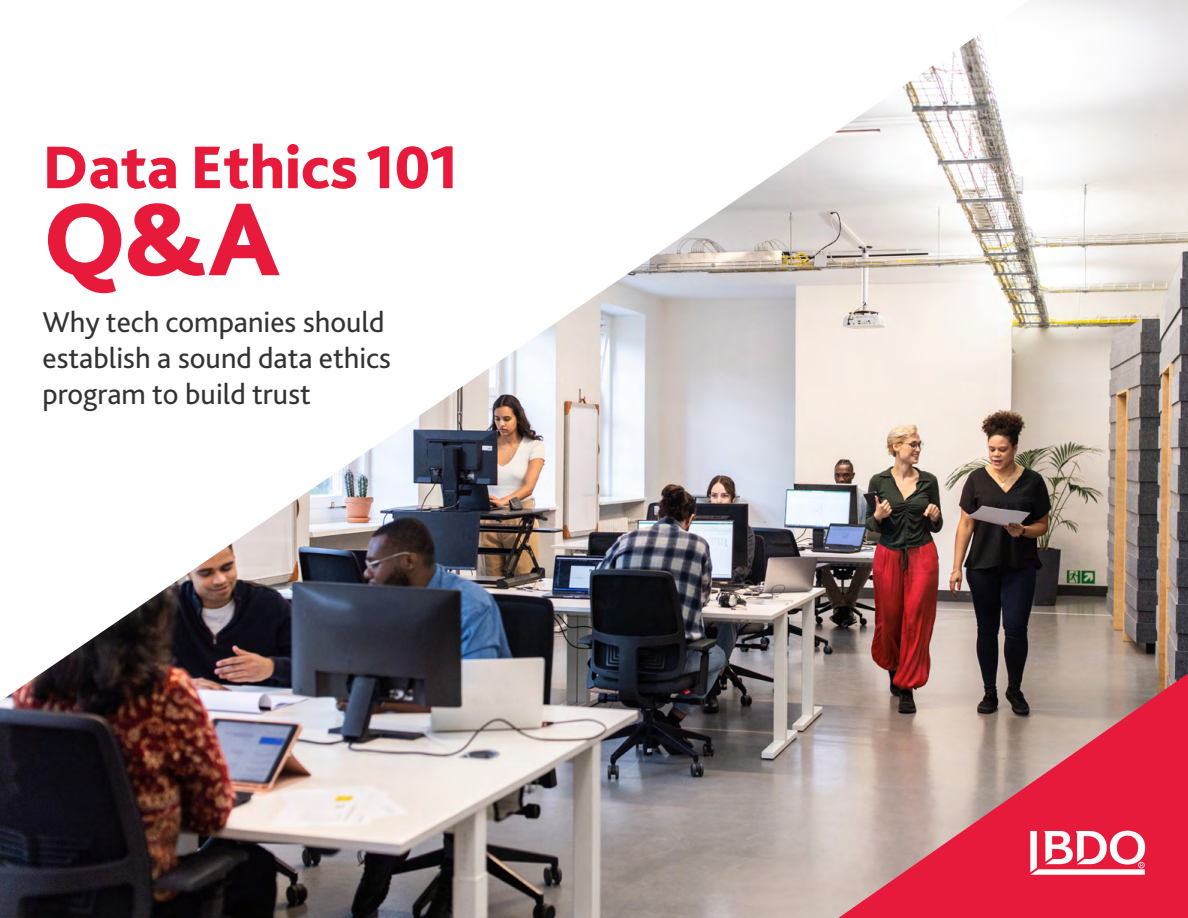
<style>
.page{position:relative;width:1188px;height:918px;background:#fff}
.page>*{position:absolute;margin:0;border:0;box-sizing:border-box;transform-origin:0 0}
.t1{font:800 108px "Bliss Pro";color:#e81a3b}
.t2{font:800 63px "Bliss Pro";color:#e81a3b}
.t3{font:30px/36px "Bliss Pro";color:#333}
</style>
<div class="page">
<img style="left:0;top:0;width:1188px;height:918px">
<img style="left:0;top:0;width:1030px;height:701px">
<svg style="left:838px;top:673px;width:350px;height:245px;background:#cd6670"></svg>
<svg style="left:1030px;top:831px;width:115px;height:44px"></svg>
<p class="t2" style="left:43px;top:128px;width:418px">Data Ethics 101</p>
<p class="t1" style="left:43px;top:172px;width:239px">Q&amp;A</p>
<p class="t3" style="left:43px;top:304px;width:350px">Why tech companies should establish a sound data ethics program to build trust</p>
</div>
